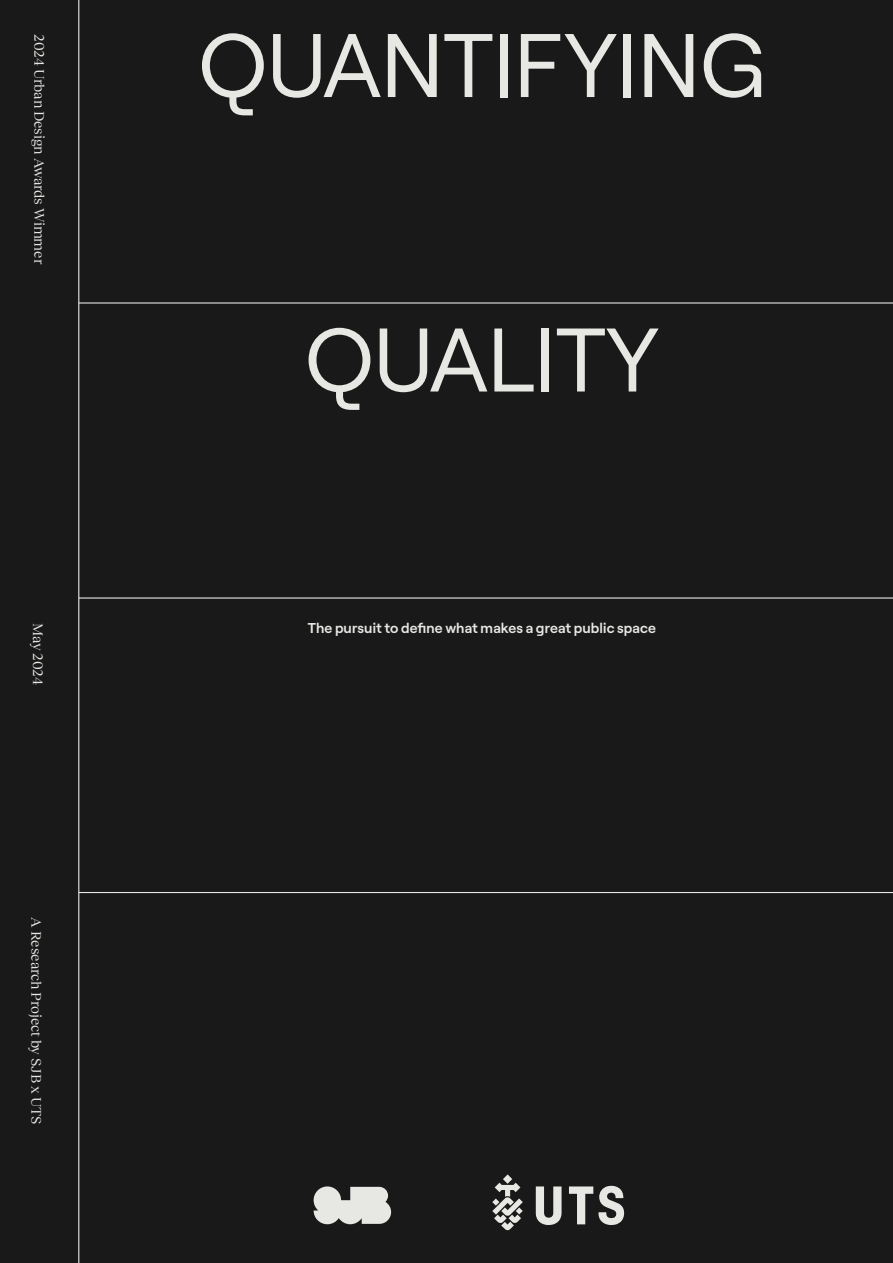
<style>
.page{position:relative;width:893px;height:1263px;background:#191919}
.page>*{position:absolute;margin:0;border:0;box-sizing:border-box;transform-origin:0 0}
.Chapter_Heading{font:90px "Roobert";color:#e7e7e4}
.Cover_Document_Details{font:14.25px "Reckless Neue";letter-spacing:-.005em;color:#e7e7e4}
.Infographic_-_Body_Heading{font:600 14.25px "Roobert";letter-spacing:.01em;color:#e7e7e4}
</style>
<div class="page">
<svg style="left:314px;top:1186px;width:77px;height:38px;background:#c5c5c3"></svg>
<hr style="left:78px;top:0;width:1px;height:1263px;background:#e7e7e4">
<hr style="left:79px;top:597px;width:814px;height:2px;background:#e7e7e4">
<hr style="left:79px;top:302px;width:814px;height:2px;background:#e7e7e4">
<hr style="left:79px;top:892px;width:814px;height:1px;background:#e7e7e4">
<svg style="left:536px;top:1186px;width:26px;height:39px"></svg>
<svg style="left:569px;top:1185px;width:55px;height:40px"></svg>
<svg style="left:492px;top:1183px;width:31px;height:47px"></svg>
<svg style="left:503px;top:1174px;width:9px;height:10px"></svg>
<svg style="left:516px;top:1207px;width:7px;height:7px"></svg>
<p class="Cover_Document_Details" style="left:49px;top:34px;width:232px;rotate:90deg">2024 Urban Design Awards Wimmer</p>
<p class="Cover_Document_Details" style="left:48px;top:623px;width:63px;rotate:90deg">May 2024</p>
<p class="Cover_Document_Details" style="left:46px;top:917px;width:209px;rotate:90deg">A Research Project by SJB x UTS</p>
<p class="Chapter_Heading" style="left:198px;top:-2px;width:569px">QUANTIFYING</p>
<p class="Chapter_Heading" style="left:305px;top:292px;width:356px">QUALITY</p>
<p class="Infographic_-_Body_Heading" style="left:308px;top:617px;width:350px">The pursuit to define what makes a great public space</p>
</div>
